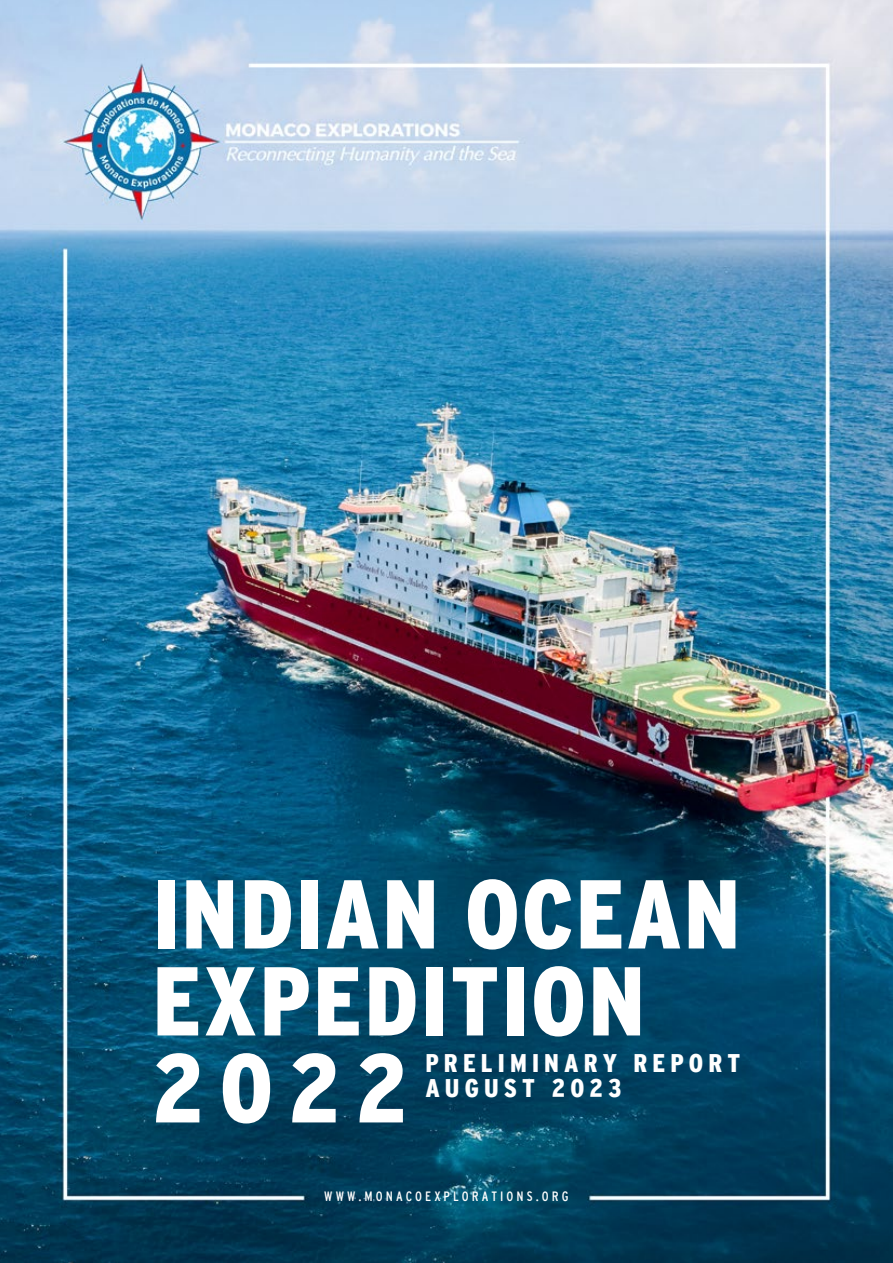
<style>
.page{position:relative;width:893px;height:1263px;background:#fff}
.page>*{position:absolute;margin:0;border:0;box-sizing:border-box;transform-origin:0 0}
.t1{font:900 condensed 97.5px/87px "Interstate";letter-spacing:.025em;color:#fff}
.t2{font:900 condensed 25.5px/25.5px "Interstate";letter-spacing:.2em;color:#fff}
.t3{font:condensed 13.5px "Interstate";letter-spacing:.225em;color:#fff}
</style>
<div class="page">
<img style="left:0;top:0;width:893px;height:1263px">
<h1 class="t1" style="left:153px;top:870px;width:589px">INDIAN OCEAN<br>EXPEDITION<br>2022</h1>
<p class="t2" style="left:425px;top:1050px;width:317px">PRELIMINARY REPORT<br>AUGUST 2023</p>
<p class="t3" style="left:324px;top:1189px;width:246px">WWW.MONACOEXPLORATIONS.ORG</p>
</div>
